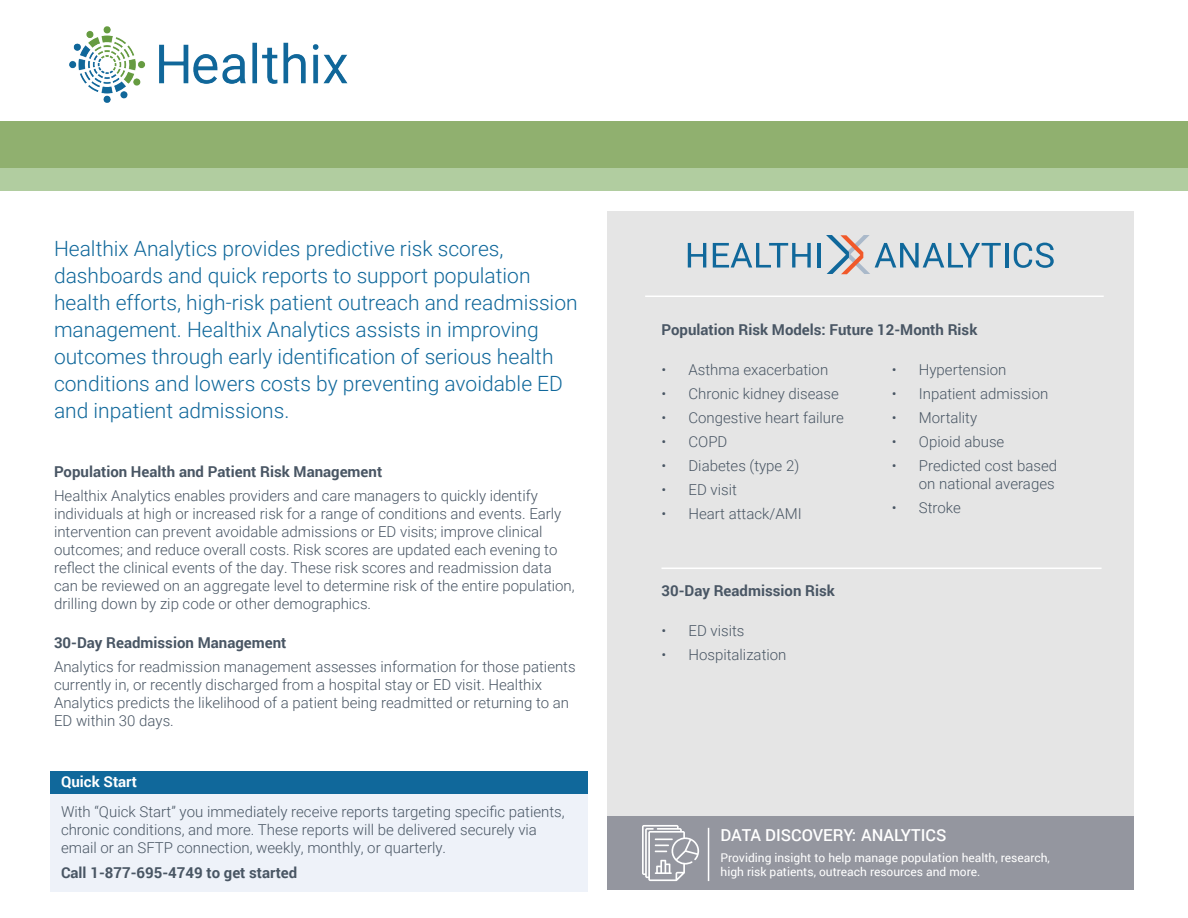
<style>
.page{position:relative;width:1188px;height:918px;background:#fff}
.page>*{position:absolute;margin:0;border:0;box-sizing:border-box;transform-origin:0 0}
.t1{font:300 21px/27px "Roboto";color:#10689b}
.t2{font:500 16.5px "Roboto";color:#fff}
.t3{font:300 15px/18px "Roboto";color:#495664}
.t4{font:700 15px "Roboto";color:#495664}
.t5{font:700 15px "Roboto";color:#fff}
.t6{font:12px/14.4px "Roboto";color:#fff}
</style>
<div class="page">
<div style="left:608px;top:211px;width:526px;height:604px;background:#e5e5e5"></div>
<hr style="left:662px;top:568px;width:440px;height:1px;background:#fff">
<div style="left:50px;top:776px;width:538px;height:115px;background:#eef2f9"></div>
<div style="left:50px;top:772px;width:538px;height:22px;background:#10689b"></div>
<div style="left:0;top:121px;width:1188px;height:70px;background:#b1cda0"></div>
<div style="left:0;top:121px;width:1188px;height:46px;background:#90b06f"></div>
<img style="left:69px;top:26px;width:279px;height:77px">
<div style="left:608px;top:816px;width:526px;height:74px;background:#94969f"></div>
<hr style="left:645px;top:296px;width:459px;height:1px;background:#fff">
<svg style="left:688px;top:243px;width:18px;height:25px"></svg>
<svg style="left:713px;top:243px;width:98px;height:25px"></svg>
<hr style="left:817px;top:243px;width:4px;height:25px;background:#10689b">
<hr style="left:1005px;top:243px;width:3px;height:25px;background:#10689b">
<svg style="left:1014px;top:243px;width:40px;height:25px"></svg>
<svg style="left:826px;top:235px;width:175px;height:39px"></svg>
<hr style="left:708px;top:828px;width:1px;height:53px;background:#fff">
<svg style="left:642px;top:825px;width:57px;height:56px"></svg>
<p class="t1" style="left:54px;top:234px;width:525px">Healthix Analytics provides predictive risk scores, dashboards and quick reports to support population health efforts, high-risk patient outreach and readmission management. Healthix Analytics assists in improving outcomes through early identification of serious health conditions and lowers costs by preventing avoidable ED and inpatient admissions.</p>
<p class="t4" style="left:54px;top:461px;width:330px">Population Health and Patient Risk Management</p>
<p class="t3" style="left:54px;top:487px;width:522px">Healthix Analytics enables providers and care managers to quickly identify individuals at high or increased risk for a range of conditions and events. Early intervention can prevent avoidable admissions or ED visits; improve clinical outcomes; and reduce overall costs. Risk scores are updated each evening to reflect the clinical events of the day. These risk scores and readmission data can be reviewed on an aggregate level to determine risk of the entire population, drilling down by zip code or other demographics.</p>
<p class="t4" style="left:54px;top:632px;width:234px">30-Day Readmission Management</p>
<p class="t3" style="left:54px;top:658px;width:523px">Analytics for readmission management assesses information for those patients currently in, or recently discharged from a hospital stay or ED visit. Healthix Analytics predicts the likelihood of a patient being readmitted or returning to an ED within 30 days.</p>
<p class="t5" style="left:61px;top:771px;width:77px">Quick Start</p>
<p class="t3" style="left:61px;top:802px;width:505px">With “Quick Start” you immediately receive reports targeting specific patients, chronic conditions, and more. These reports will be delivered securely via email or an SFTP connection, weekly, monthly, or quarterly.</p>
<p class="t4" style="left:61px;top:862px;width:238px">Call 1-877-695-4749 to get started</p>
<p class="t4" style="left:662px;top:319px;width:317px">Population Risk Models: Future 12-Month Risk</p>
<p class="t3" style="left:662px;top:360px;width:168px">• Asthma exacerbation</p>
<p class="t3" style="left:662px;top:384px;width:179px">• Chronic kidney disease</p>
<p class="t3" style="left:662px;top:408px;width:184px">• Congestive heart failure</p>
<p class="t3" style="left:662px;top:432px;width:67px">• COPD</p>
<p class="t3" style="left:662px;top:456px;width:139px">• Diabetes (type 2)</p>
<p class="t3" style="left:662px;top:480px;width:77px">• ED visit</p>
<p class="t3" style="left:662px;top:504px;width:142px">• Heart attack/AMI</p>
<p class="t4" style="left:662px;top:580px;width:175px">30-Day Readmission Risk</p>
<p class="t3" style="left:662px;top:621px;width:84px">• ED visits</p>
<p class="t3" style="left:662px;top:645px;width:126px">• Hospitalization</p>
<p class="t3" style="left:892px;top:360px;width:116px">• Hypertension</p>
<p class="t3" style="left:892px;top:384px;width:158px">• Inpatient admission</p>
<p class="t3" style="left:892px;top:408px;width:87px">• Mortality</p>
<p class="t3" style="left:892px;top:432px;width:114px">• Opioid abuse</p>
<p class="t3" style="left:892px;top:456px;width:167px;text-align:right">• Predicted cost based on national averages</p>
<p class="t3" style="left:892px;top:498px;width:71px">• Stroke</p>
<p class="t2" style="left:721px;top:823px;width:227px">DATA DISCOVERY: ANALYTICS</p>
<p class="t6" style="left:721px;top:850px;width:331px">Providing insight to help manage population health, research, high risk patients, outreach resources and more.</p>
</div>
